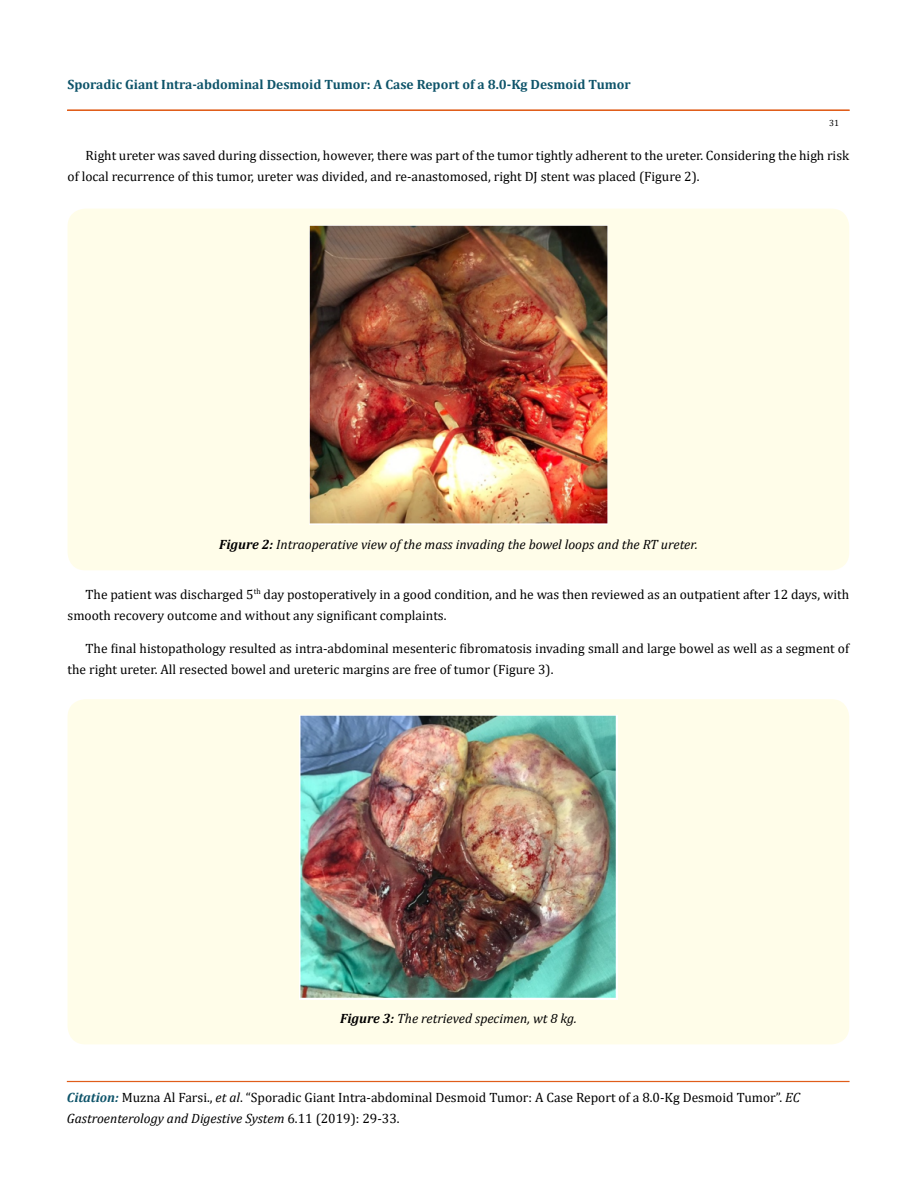
<style>
.page{position:relative;width:917px;height:1190px;background:#fff}
.page>*{position:absolute;margin:0;border:0;box-sizing:border-box;transform-origin:0 0}
.t1{font:13.5px/21px "Cambria";color:#000}
.t2{font:italic 13.5px "Cambria";color:#000}
.t3{font:700 13.5px "Cambria";color:#0e546a}
.t4{font:9px "Cambria";color:#000}
.s1{font-weight:700}
.s2{font-weight:700;font-style:italic;color:#0e546a}
.s3{font-style:italic}
</style>
<div class="page">
<div style="left:67px;top:110px;width:782px;height:1px;border:1px solid #e05d1a"></div>
<div style="left:67px;top:1081px;width:782px;height:1px;border:1px solid #e05d1a"></div>
<div style="left:68px;top:208px;width:781px;height:362px;background:#fffde9;border-radius:18px"></div>
<img style="left:309px;top:225px;width:298px;height:300px">
<div style="left:68px;top:699px;width:781px;height:345px;background:#fffde9;border-radius:18px"></div>
<img style="left:300px;top:716px;width:317px;height:283px">
<p class="t3" style="left:68px;top:75px;width:565px">Sporadic Giant Intra-abdominal Desmoid Tumor: A Case Report of a 8.0-Kg Desmoid Tumor</p>
<p class="t4" style="left:829px;top:117px;width:11px">31</p>
<p class="t1" style="left:68px;top:145px;width:783px;text-indent:18px">Right ureter was saved during dissection, however, there was part of the tumor tightly adherent to the ureter. Considering the high risk of local recurrence of this tumor, ureter was divided, and re-anastomosed, right DJ stent was placed (Figure 2).</p>
<p class="t2" style="left:219px;top:535px;width:480px"><span class="s1">Figure 2:</span> Intraoperative view of the mass invading the bowel loops and the RT ureter.</p>
<p class="t1" style="left:68px;top:583px;width:783px;text-indent:18px">The patient was discharged 5<sup>th</sup> day postoperatively in a good condition, and he was then reviewed as an outpatient after 12 days, with smooth recovery outcome and without any significant complaints.</p>
<p class="t1" style="left:68px;top:637px;width:783px;text-indent:18px">The final histopathology resulted as intra-abdominal mesenteric fibromatosis invading small and large bowel as well as a segment of the right ureter. All resected bowel and ureteric margins are free of tumor (Figure 3).</p>
<p class="t2" style="left:340px;top:1009px;width:238px"><span class="s1">Figure 3:</span> The retrieved specimen, wt 8 kg.</p>
<p class="t1" style="left:67px;top:1086px;width:734px"><span class="s2">Citation:</span> Muzna Al Farsi., <span class="s3">et al</span>. “Sporadic Giant Intra-abdominal Desmoid Tumor: A Case Report of a 8.0-Kg Desmoid Tumor”. <span class="s3">EC<br>Gastroenterology and Digestive System</span> 6.11 (2019): 29-33.</p>
</div>
